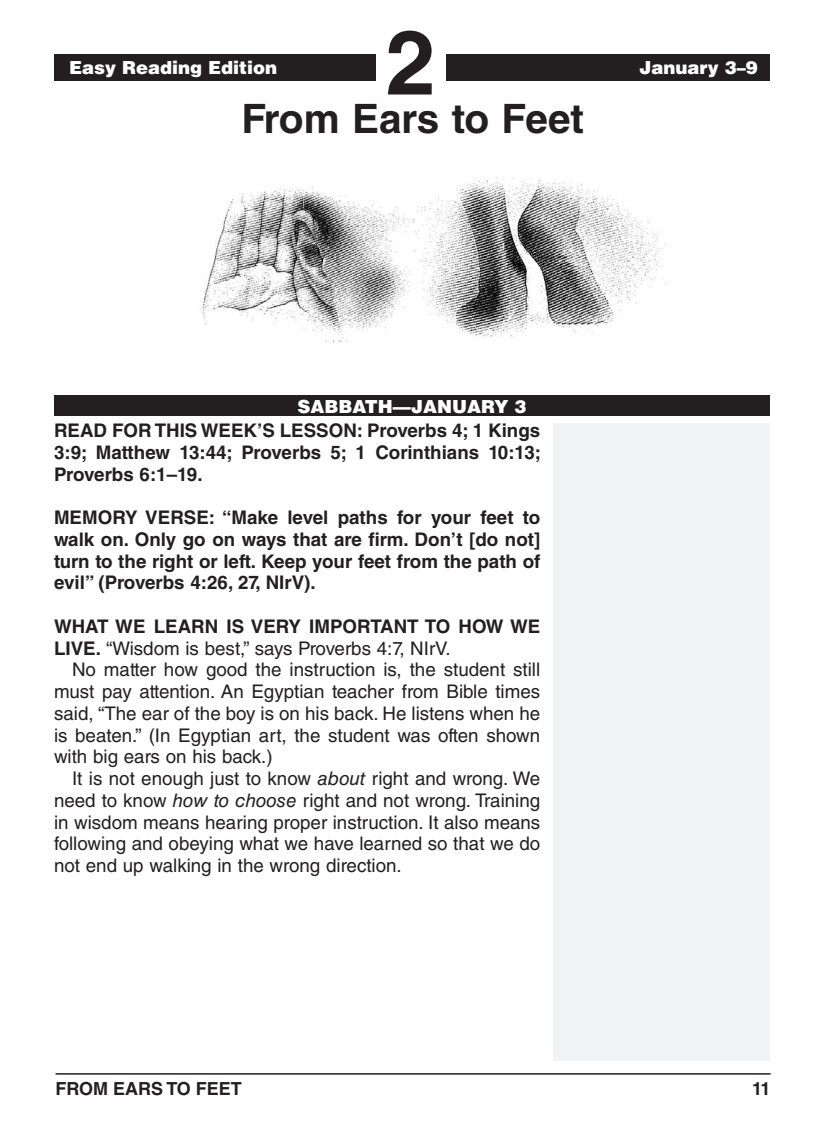
<style>
.page{position:relative;width:824px;height:1148px;background:#fff}
.page>*{position:absolute;margin:0;border:0;box-sizing:border-box;transform-origin:0 0}
.Lesson_Number{font:700 90px "Helvetica LT Std";color:#231f20}
.Lesson_Title{font:700 40.5px "Helvetica LT Std";letter-spacing:-.01em;color:#231f20}
.Body_Text{font:18.75px/21.8px "Helvetica LT Std";color:#231f20;text-align:justify}
.Body_Text_NoIndent_B{font:700 18.75px/21.8px "Helvetica LT Std";color:#231f20;text-align:justify}
.Body_Text_NoIndent_S{font:700 18.75px/21.8px "Helvetica LT Std";color:#231f20}
.Definitions_Heading{font:900 18px "Helvetica LT Std";color:#fff}
.Footer_-_Right{font:700 18px "Helvetica LT Std";color:#231f20}
.Running_Head_-_Right{font:900 18px "Helvetica LT Std";color:#fff}
.s1{font-weight:400}
.s2{font-style:italic}
</style>
<div class="page">
<hr style="left:56px;top:1073px;width:714px;height:1px;background:#231f20">
<div style="left:554px;top:423px;width:216px;height:637px;background:#f2f3f4"></div>
<div style="left:54px;top:54px;width:322px;height:27px;background:#231f20"></div>
<div style="left:445px;top:54px;width:325px;height:27px;background:#231f20"></div>
<div style="left:54px;top:395px;width:716px;height:20px;background:#231f20"></div>
<img style="left:202px;top:177px;width:465px;height:165px">
<p class="Definitions_Heading" style="left:69px;top:55px;width:210px">Easy Reading Edition</p>
<p class="Lesson_Number" style="left:385px;top:8px;width:52px">2</p>
<p class="Lesson_Title" style="left:241px;top:94px;width:344px">From Ears to Feet</p>
<p class="Running_Head_-_Right" style="left:639px;top:55px;width:120px">January 3–9</p>
<p class="Definitions_Heading" style="left:297px;top:394px;width:230px">SABBATH—JANUARY 3</p>
<p class="Body_Text_NoIndent_B" style="left:54px;top:419px;width:488px">READ FOR THIS WEEK’S LESSON: Proverbs 4; 1 Kings 3:9; Matthew 13:44; Proverbs 5; 1 Corinthians 10:13; Proverbs 6:1–19.</p>
<p class="Body_Text_NoIndent_B" style="left:54px;top:506px;width:488px">MEMORY VERSE: “Make level paths for your feet to walk on. Only go on ways that are firm. Don’t [do not] turn to the right or left. Keep your feet from the path of evil” (Proverbs 4:26, 27, NIrV).</p>
<p class="Body_Text_NoIndent_S" style="left:54px;top:615px;width:487px">WHAT WE LEARN IS VERY IMPORTANT TO HOW WE<br>LIVE. <span class="s1">“Wisdom is best,” says Proverbs 4:7, NIrV.</span></p>
<p class="Body_Text" style="left:54px;top:659px;width:488px;text-indent:18px">No matter how good the instruction is, the student still must pay attention. An Egyptian teacher from Bible times said, “The ear of the boy is on his back. He listens when he is beaten.” (In Egyptian art, the student was often shown with big ears on his back.)</p>
<p class="Body_Text" style="left:54px;top:767px;width:488px;text-indent:18px">It is not enough just to know <span class="s2">about</span> right and wrong. We need to know <span class="s2">how to choose</span> right and not wrong. Training in wisdom means hearing proper instruction. It also means following and obeying what we have learned so that we do not end up walking in the wrong direction.</p>
<p class="Footer_-_Right" style="left:56px;top:1077px;width:188px">FROM EARS TO FEET</p>
<p class="Footer_-_Right" style="left:752px;top:1077px;width:20px">11</p>
</div>
